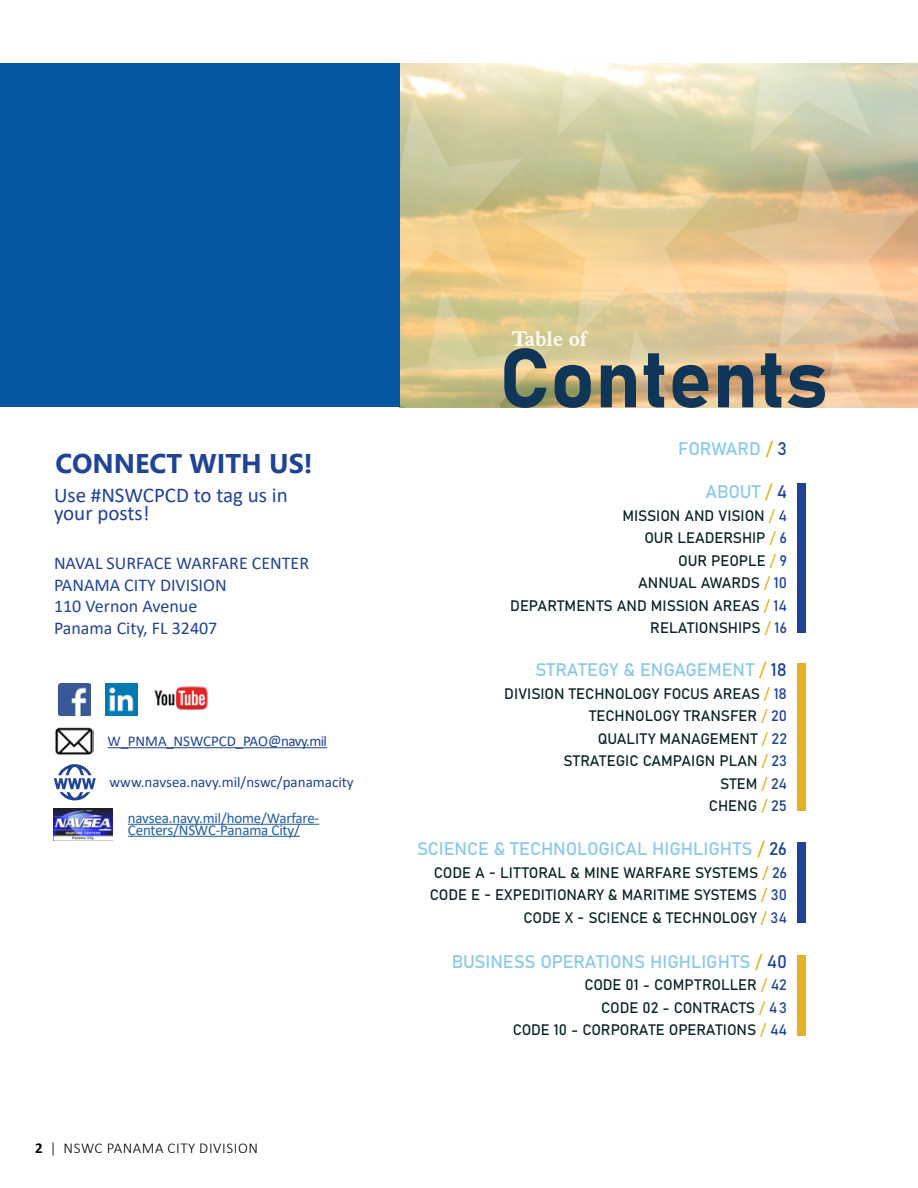
<style>
.page{position:relative;width:918px;height:1188px;background:#fff}
.page>*{position:absolute;margin:0;border:0;box-sizing:border-box;transform-origin:0 0}
.t1{font:82.5px "Bahnschrift";color:#0f3557}
.t2{font:700 27px "Segoe UI";color:#1f4497}
.t3{font:21px/18px "Calibri";color:#20419b}
.t4{font:700 21px "Aldine 721 BT";color:#fff8ee}
.t5{font:18px "Bahnschrift";color:#87c8ee}
.t6{font:18px/21.6px "Calibri";color:#1f4497}
.t7{font:15px/22.5px "Bahnschrift";color:#09252b;text-align:right}
.t8{font:15px "Calibri";color:#1f4497}
.t9{font:15px/12px "Calibri";letter-spacing:-.01em;color:#215e9e}
.t10{font:300 15px "Calibri";letter-spacing:.04em;color:#000}
.s1{font-weight:700}
.s2{color:#e5b023}
.s3{color:#1f4497}
</style>
<div class="page">
<svg style="left:400px;top:64px;width:518px;height:343px;background:#dcc99a"></svg>
<svg style="left:54px;top:764px;width:42px;height:37px"></svg>
<img style="left:58px;top:683px;width:32px;height:32px">
<img style="left:154px;top:686px;width:54px;height:25px">
<hr style="left:108px;top:747px;width:219px;height:1px;background:#1f4497">
<img style="left:55px;top:727px;width:38px;height:28px">
<img style="left:105px;top:683px;width:33px;height:32px">
<img style="left:54px;top:809px;width:59px;height:32px">
<hr style="left:128px;top:824px;width:191px;height:1px;background:#215e9e">
<hr style="left:128px;top:836px;width:172px;height:1px;background:#215e9e">
<div style="left:0;top:64px;width:400px;height:343px;background:#0756a3"></div>
<div style="left:797px;top:484px;width:9px;height:149px;background:#1f4497"></div>
<div style="left:797px;top:664px;width:9px;height:147px;background:#e4b024"></div>
<div style="left:797px;top:842px;width:9px;height:81px;background:#1f4497"></div>
<div style="left:797px;top:955px;width:9px;height:81px;background:#e4b025"></div>
<h2 class="t2" style="left:56px;top:438px;width:259px">CONNECT WITH US!</h2>
<h3 class="t3" style="left:54px;top:486px;width:235px">Use #NSWCPCD to tag us in your posts!</h3>
<p class="t6" style="left:54px;top:552px;width:257px">NAVAL SURFACE WARFARE CENTER<br>PANAMA CITY DIVISION<br>110 Vernon Avenue<br>Panama City, FL 32407</p>
<p class="t8" style="left:108px;top:731px;width:221px">W_PNMA_NSWCPCD_PAO@navy.mil</p>
<p class="t8" style="left:110px;top:771px;width:246px">www.navsea.navy.mil/nswc/panamacity</p>
<p class="t9" style="left:128px;top:811px;width:193px">navsea.navy.mil/home/Warfare-<br>Centers/NSWC-Panama City/</p>
<p class="t10" style="left:35px;top:1139px;width:224px"><span class="s1">2</span> | NSWC PANAMA CITY DIVISION</p>
<h3 class="t4" style="left:512px;top:325px;width:77px">Table of</h3>
<h1 class="t1" style="left:499px;top:316px;width:331px">Contents</h1>
<p class="t5" style="left:678px;top:435px;width:110px">FORWARD <span class="s2">/</span> <span class="s3">3</span></p>
<p class="t5" style="left:706px;top:478px;width:83px">ABOUT <span class="s2">/</span> <span class="s3">4</span></p>
<p class="t7" style="left:510px;top:503px;width:278px">MISSION AND VISION <span class="s2">/</span> <span class="s3">4<br></span>OUR LEADERSHIP <span class="s2">/</span> <span class="s3">6<br></span>OUR PEOPLE <span class="s2">/</span> <span class="s3">9<br></span>ANNUAL AWARDS <span class="s2">/</span> <span class="s3">10<br></span>DEPARTMENTS AND MISSION AREAS <span class="s2">/</span> <span class="s3">14<br></span>RELATIONSHIPS <span class="s2">/</span> <span class="s3">16</span></p>
<p class="t5" style="left:536px;top:656px;width:253px">STRATEGY &amp; ENGAGEMENT <span class="s2">/</span> <span class="s3">18</span></p>
<p class="t7" style="left:504px;top:681px;width:284px">DIVISION TECHNOLOGY FOCUS AREAS <span class="s2">/</span> <span class="s3">18<br></span>TECHNOLOGY TRANSFER <span class="s2">/</span> <span class="s3">20<br></span>QUALITY MANAGEMENT <span class="s2">/</span> <span class="s3">22<br></span>STRATEGIC CAMPAIGN PLAN <span class="s2">/</span> <span class="s3">23<br></span>STEM <span class="s2">/</span> <span class="s3">24<br></span>CHENG <span class="s2">/</span> <span class="s3">25</span></p>
<p class="t5" style="left:417px;top:835px;width:371px">SCIENCE &amp; TECHNOLOGICAL HIGHLIGHTS <span class="s2">/</span> <span class="s3">26</span></p>
<p class="t7" style="left:430px;top:860px;width:359px">CODE A - LITTORAL &amp; MINE WARFARE SYSTEMS <span class="s2">/</span> <span class="s3">26<br></span>CODE E - EXPEDITIONARY &amp; MARITIME SYSTEMS <span class="s2">/</span> <span class="s3">30<br></span>CODE X - SCIENCE &amp; TECHNOLOGY <span class="s2">/</span> <span class="s3">34</span></p>
<p class="t5" style="left:452px;top:948px;width:337px">BUSINESS OPERATIONS HIGHLIGHTS <span class="s2">/</span> <span class="s3">40</span></p>
<p class="t7" style="left:513px;top:973px;width:276px">CODE 01 - COMPTROLLER <span class="s2">/</span> <span class="s3">42<br></span>CODE 02 - CONTRACTS <span class="s2">/</span> <span class="s3">43<br></span>CODE 10 - CORPORATE OPERATIONS <span class="s2">/</span> <span class="s3">44</span></p>
</div>
